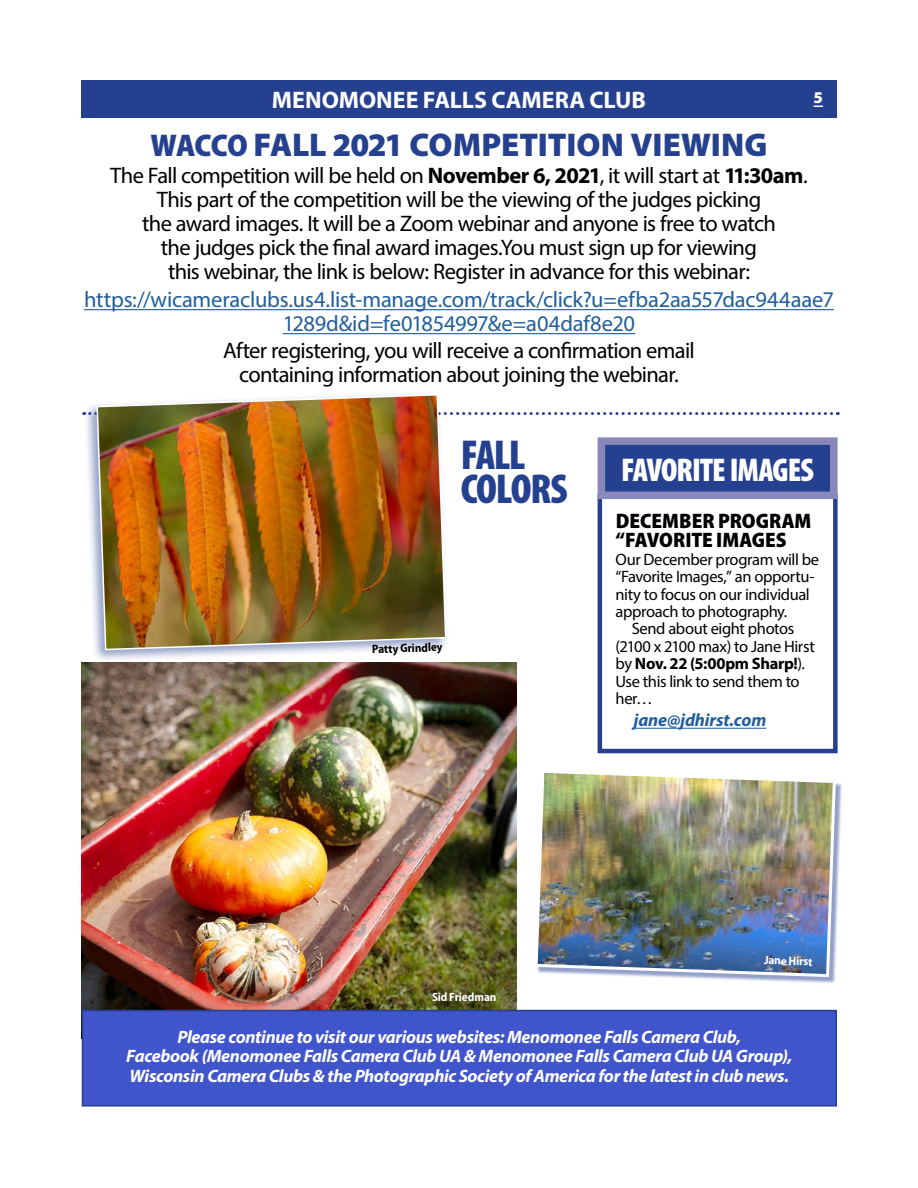
<style>
.page{position:relative;width:918px;height:1188px;background:#fff}
.page>*{position:absolute;margin:0;border:0;box-sizing:border-box;transform-origin:0 0}
.t1{font:900 condensed 42px/34.5px "Myriad Pro";letter-spacing:-.035em;color:#25408f}
.t2{font:900 33px "Myriad Pro";letter-spacing:-.005em;color:#25408f}
.t3{font:900 condensed 33px "Myriad Pro";letter-spacing:-.035em;color:#fff}
.t4{font:700 24px "Myriad Pro";color:#fff}
.t5{font:22.5px/24px "Myriad Pro";letter-spacing:-.03em;color:#000;text-align:center}
.t6{font:22.5px/24px "Myriad Pro";letter-spacing:-.01em;color:#215e9e;text-align:center}
.t7{font:900 semi-condensed 21px/19.5px "Myriad Pro";color:#000}
.t8{font:italic 700 18px/19.5px "Myriad Pro";letter-spacing:-.02em;color:#fff;text-align:center}
.t9{font:italic 700 18px "Myriad Pro";letter-spacing:-.01em;color:#215e9e}
.t10{font:16.5px "Myriad Pro";letter-spacing:-.025em;color:#000}
.t11{font:700 16.5px "Myriad Pro";letter-spacing:-.02em;color:#000}
.t12{font:900 16.5px "Myriad Pro";color:#fff}
.t13{font:700 semi-condensed 12px "Myriad Pro";letter-spacing:-.005em;color:#fff}
.t14{font:700 semi-condensed 12px "Myriad Pro";color:#000}
.s1{font-stretch:semi-condensed;font-size:31.5px}
.s2{font-weight:700}
.s3{font-weight:400}
</style>
<div class="page">
<img style="left:82px;top:662px;width:434px;height:348px">
<div style="left:81px;top:81px;width:756px;height:37px;background:#25408f"></div>
<hr style="left:84px;top:309px;width:750px;height:1px;background:#215e9e">
<hr style="left:283px;top:333px;width:352px;height:1px;background:#215e9e">
<svg style="left:450px;top:412px;width:388px;height:3px"></svg>
<div style="left:82px;top:1011px;width:754px;height:95px;background:#4055cc"></div>
<div style="left:82px;top:1010px;width:755px;height:97px;border:2px solid #25408f"></div>
<div style="left:537px;top:772px;width:306px;height:212px;background:#25408f;opacity:.5"></div>
<img style="left:537px;top:772px;width:300px;height:207px">
<div style="left:84px;top:391px;width:366px;height:272px;background:#25408f;opacity:.5"></div>
<img style="left:96px;top:393px;width:351px;height:258px">
<hr style="left:634px;top:728px;width:132px;height:1px;background:#215e9e">
<div style="left:598px;top:494px;width:240px;height:259px;border:4px solid #25408f"></div>
<div style="left:598px;top:437px;width:240px;height:62px;background:#25408f;border:8px solid #8889ba"></div>
<p class="t4" style="left:272px;top:87px;width:376px">MENOMONEE FALLS CAMERA CLUB</p>
<p class="t12" style="left:814px;top:88px;width:11px">5</p>
<h2 class="t2" style="left:150px;top:126px;width:619px"><span class="s1">WACCO</span> FALL 2021 COMPETITION VIEWING</h2>
<p class="t5" style="left:110px;top:163px;width:699px">The Fall competition will be held on <span class="s2">November 6, 2021</span>, it will start at <span class="s2">11:30am</span>.<br>This part of the competition will be the viewing of the judges picking<br>the award images. It will be a Zoom webinar and anyone is free to watch<br>the judges pick the final award images.You must sign up for viewing<br>this webinar, the link is below: Register in advance for this webinar:</p>
<p class="t6" style="left:84px;top:288px;width:751px">https://wicameraclubs.us4.list-manage.com/track/click?u=efba2aa557dac944aae7<br>1289d&amp;id=fe01854997&amp;e=a04daf8e20</p>
<p class="t5" style="left:223px;top:339px;width:473px">After registering, you will receive a confirmation email containing information about joining the webinar.</p>
<h1 class="t1" style="left:461px;top:438px;width:108px">FALL<br>COLORS</h1>
<p class="t14" style="left:372px;top:642px;width:72px;rotate:-2deg">Patty Grindley</p>
<h2 class="t3" style="left:621px;top:452px;width:194px">FAVORITE IMAGES</h2>
<p class="t7" style="left:616px;top:510px;width:197px">DECEMBER PROGRAM “FAVORITE IMAGES</p>
<p class="t10" style="left:616px;top:549px;width:205px">Our December program will be</p>
<p class="t10" style="left:616px;top:566px;width:200px">“Favorite Images,” an opportu-</p>
<p class="t10" style="left:616px;top:584px;width:196px">nity to focus on our individual</p>
<p class="t10" style="left:616px;top:601px;width:173px">approach to photography.</p>
<p class="t10" style="left:632px;top:619px;width:164px">Send about eight photos</p>
<p class="t10" style="left:616px;top:636px;width:201px">(2100 x 2100 max) to Jane Hirst</p>
<p class="t11" style="left:616px;top:654px;width:191px"><span class="s3">by</span> Nov. 22 (5:00pm Sharp!<span class="s3">).</span></p>
<p class="t10" style="left:616px;top:671px;width:186px">Use this link to send them to</p>
<p class="t10" style="left:616px;top:688px;width:38px">her…</p>
<p class="t9" style="left:634px;top:709px;width:134px">jane@jdhirst.com</p>
<p class="t13" style="left:432px;top:989px;width:66px">Sid Friedman</p>
<p class="t13" style="left:764px;top:952px;width:50px;rotate:2deg">Jane Hirst</p>
<p class="t8" style="left:126px;top:1026px;width:668px">Please continue to visit our various websites: Menomonee Falls Camera Club,<br>Facebook (Menomonee Falls Camera Club UA &amp; Menomonee Falls Camera Club UA Group),<br>Wisconsin Camera Clubs &amp; the Photographic Society of America for the latest in club news.</p>
</div>
